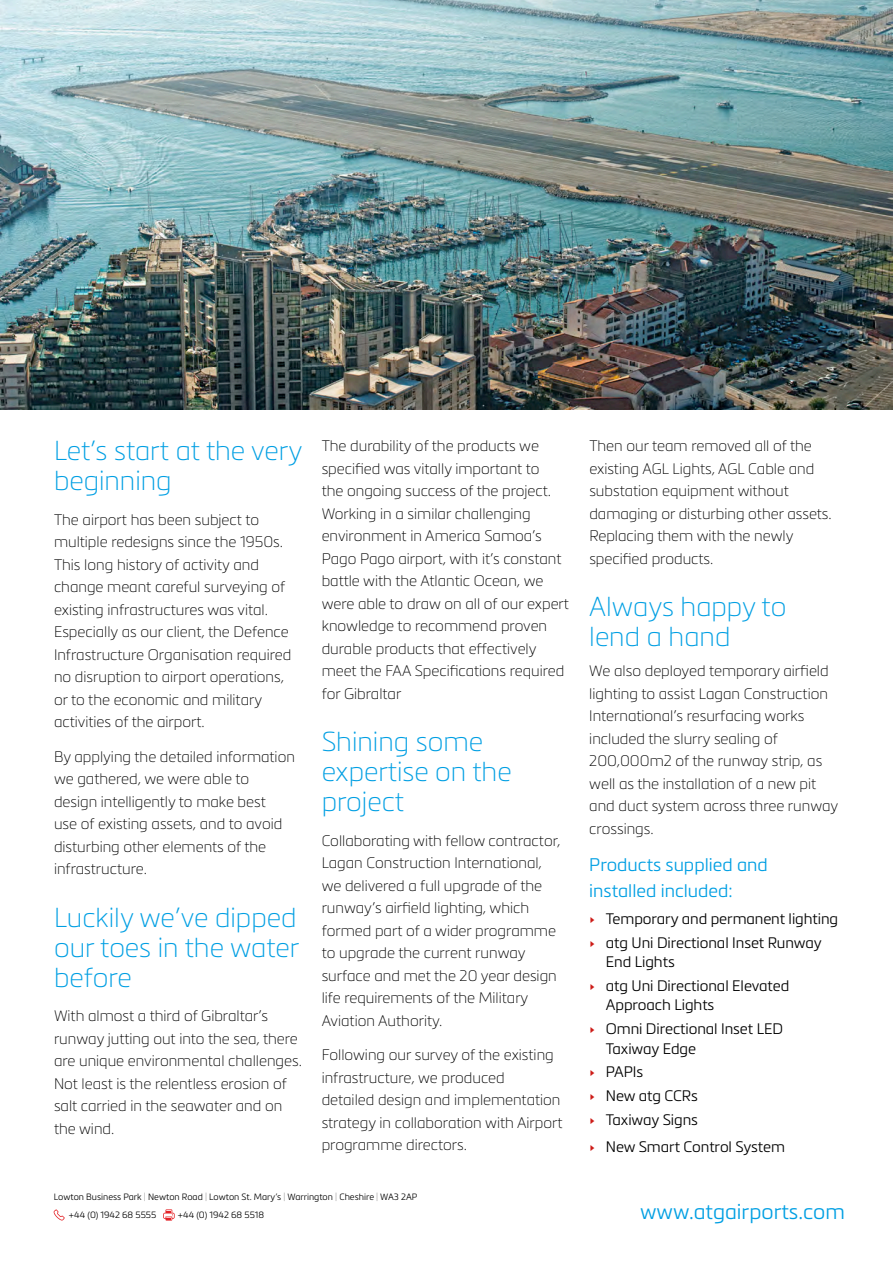
<style>
.page{position:relative;width:893px;height:1263px;background:#fff}
.page>*{position:absolute;margin:0;border:0;box-sizing:border-box;transform-origin:0 0}
.t1{font:27px/30px "Metronic Pro Air";color:#009fe3}
.t2{font:300 21px "Metronic Pro";color:#009fe3}
.t3{font:300 18px/25.5px "Metronic Pro";color:#009fe3}
.t4{font:15px/22.5px "Metronic Pro Air";color:#000}
.t5{font:300 15px/19.5px "Metronic Pro";letter-spacing:-.005em;color:#000}
.t6{font:300 9px "Metronic Pro";color:#000}
.s1{color:#9b9a9a}
.s2{color:#cd1c18}
</style>
<div class="page">
<img style="left:0;top:0;width:893px;height:409px">
<svg style="left:53px;top:1209px;width:12px;height:11px"></svg>
<svg style="left:163px;top:1209px;width:12px;height:11px"></svg>
<p class="t1" style="left:54px;top:434px;width:250px">Let’s start at the very beginning</p>
<p class="t4" style="left:54px;top:508px;width:239px">The airport has been subject to multiple redesigns since the 1950s.<br>This long history of activity and change meant careful surveying of existing infrastructures was vital.<br>Especially as our client, the Defence Infrastructure Organisation required no disruption to airport operations, or to the economic and military activities of the airport.</p>
<p class="t4" style="left:54px;top:745px;width:242px">By applying the detailed information we gathered, we were able to design intelligently to make best<br>use of existing assets, and to avoid disturbing other elements of the infrastructure.</p>
<p class="t1" style="left:54px;top:901px;width:247px;text-align:justify">Luckily we’ve dipped our toes in the water before</p>
<p class="t4" style="left:54px;top:1004px;width:249px">With almost a third of Gibraltar’s runway jutting out into the sea, there are unique environmental challenges.<br>Not least is the relentless erosion of salt carried in the seawater and on the wind.</p>
<p class="t4" style="left:322px;top:434px;width:249px">The durability of the products we specified was vitally important to<br>the ongoing success of the project.<br>Working in a similar challenging environment in America Samoa’s<br>Pago Pago airport, with it’s constant battle with the Atlantic Ocean, we were able to draw on all of our expert knowledge to recommend proven durable products that effectively meet the FAA Specifications required for Gibraltar</p>
<p class="t1" style="left:322px;top:725px;width:191px">Shining some expertise on the project</p>
<p class="t4" style="left:322px;top:829px;width:240px">Collaborating with fellow contractor,<br>Lagan Construction International, we delivered a full upgrade of the runway’s airfield lighting, which formed part of a wider programme to upgrade the current runway surface and met the 20 year design life requirements of the Military<br>Aviation Authority.</p>
<p class="t4" style="left:322px;top:1043px;width:242px">Following our survey of the existing infrastructure, we produced<br>detailed design and implementation strategy in collaboration with Airport programme directors.</p>
<p class="t6" style="left:54px;top:1191px;width:365px">Lowton Business Park <span class="s1">|</span> Newton Road <span class="s1">|</span> Lowton St. Mary’s <span class="s1">|</span> Warrington <span class="s1">|</span> Cheshire <span class="s1">|</span> WA3 2AP</p>
<p class="t6" style="left:69px;top:1209px;width:89px">+44 (0) 1942 68 5555</p>
<p class="t6" style="left:178px;top:1209px;width:88px">+44 (0) 1942 68 5518</p>
<p class="t4" style="left:589px;top:434px;width:244px">Then our team removed all of the existing AGL Lights, AGL Cable and substation equipment without damaging or disturbing other assets.<br>Replacing them with the newly specified products.</p>
<p class="t1" style="left:589px;top:590px;width:199px">Always happy to lend a hand</p>
<p class="t4" style="left:589px;top:659px;width:251px">We also deployed temporary airfield lighting to assist Lagan Construction<br>International’s resurfacing works included the slurry sealing of<br>200,000m2 of the runway strip, as well as the installation of a new pit and duct system across three runway crossings.</p>
<p class="t3" style="left:589px;top:851px;width:180px">Products supplied and installed included:</p>
<p class="t5" style="left:589px;top:908px;width:250px"><span class="s2">∣</span> Temporary and permanent lighting</p>
<p class="t5" style="left:606px;top:932px;width:218px;text-indent:-16px"><span class="s2">∣</span> atg Uni Directional Inset Runway<br>End Lights</p>
<p class="t5" style="left:606px;top:975px;width:185px;text-indent:-16px"><span class="s2">∣</span> atg Uni Directional Elevated<br>Approach Lights</p>
<p class="t5" style="left:606px;top:1018px;width:179px;text-indent:-16px"><span class="s2">∣</span> Omni Directional Inset LED<br>Taxiway Edge</p>
<p class="t5" style="left:589px;top:1062px;width:55px"><span class="s2">∣</span> PAPIs</p>
<p class="t5" style="left:589px;top:1085px;width:110px"><span class="s2">∣</span> New atg CCRs</p>
<p class="t5" style="left:589px;top:1109px;width:110px"><span class="s2">∣</span> Taxiway Signs</p>
<p class="t5" style="left:589px;top:1136px;width:197px"><span class="s2">∣</span> New Smart Control System</p>
<p class="t2" style="left:640px;top:1197px;width:206px">www.atgairports.com</p>
</div>
